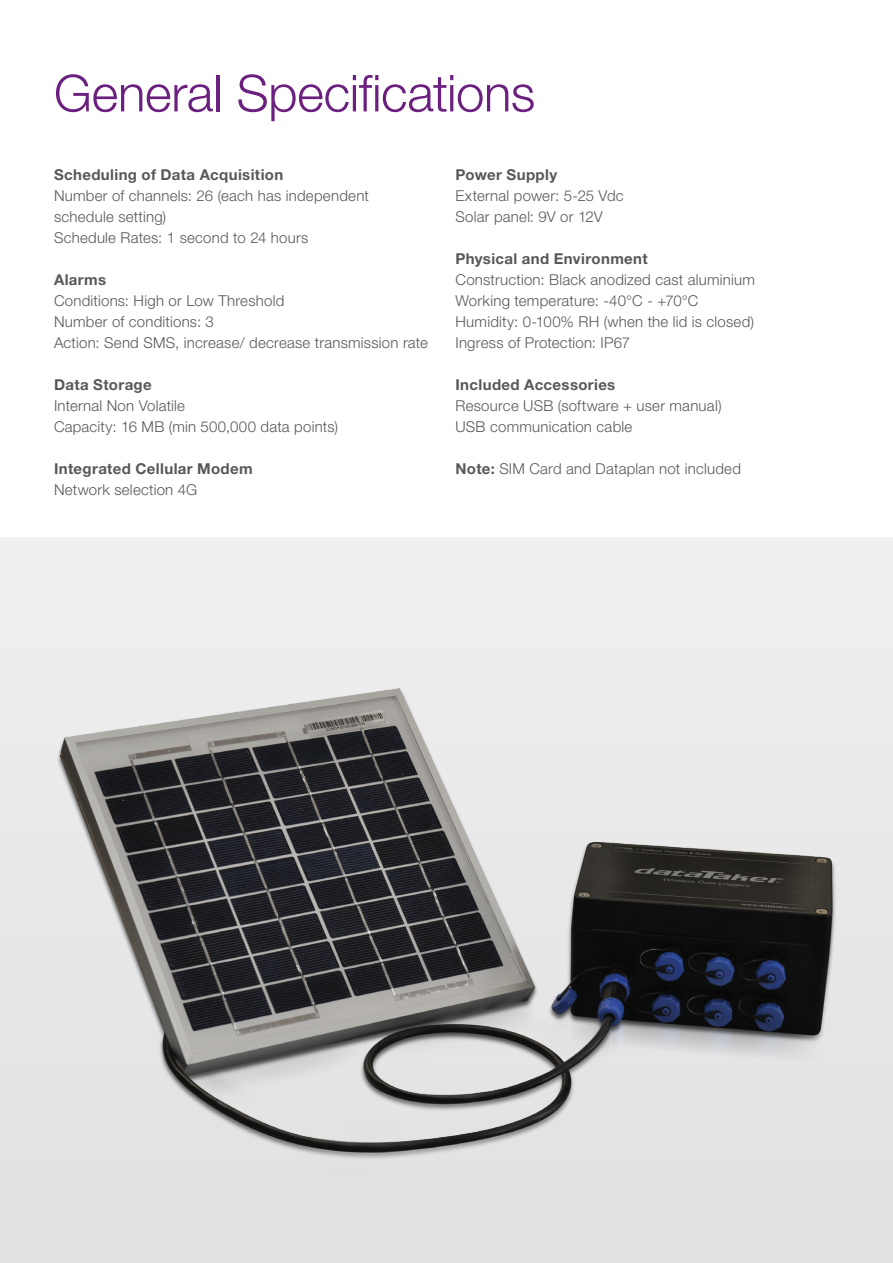
<style>
.page{position:relative;width:893px;height:1263px;background:#fff}
.page>*{position:absolute;margin:0;border:0;box-sizing:border-box;transform-origin:0 0}
.t1{font:300 51px "Helvetica Neue LT Std";letter-spacing:-.01em;color:#6b1f7e}
.t2{font:300 15px/21px "Helvetica Neue LT Std";letter-spacing:.015em;color:#57585a}
.t3{font:700 15px "Helvetica Neue LT Std";letter-spacing:.025em;color:#57585a}
.s1{font-weight:700}
</style>
<div class="page">
<div style="left:0;top:537px;width:893px;height:726px;background:#ececec"></div>
<img style="left:58px;top:688px;width:778px;height:472px">
<h1 class="t1" style="left:54px;top:62px;width:483px">General Specifications</h1>
<p class="t3" style="left:54px;top:165px;width:231px">Scheduling of Data Acquisition</p>
<p class="t2" style="left:54px;top:185px;width:316px">Number of channels: 26 (each has independent schedule setting)<br>Schedule Rates: 1 second to 24 hours</p>
<p class="t3" style="left:54px;top:270px;width:54px">Alarms</p>
<p class="t2" style="left:54px;top:290px;width:375px">Conditions: High or Low Threshold<br>Number of conditions: 3<br>Action: Send SMS, increase/ decrease transmission rate</p>
<p class="t3" style="left:54px;top:375px;width:99px">Data Storage</p>
<p class="t2" style="left:54px;top:395px;width:286px">Internal Non Volatile<br>Capacity: 16 MB (min 500,000 data points)</p>
<p class="t3" style="left:54px;top:459px;width:200px">Integrated Cellular Modem</p>
<p class="t2" style="left:54px;top:479px;width:145px">Network selection 4G</p>
<p class="t3" style="left:455px;top:165px;width:103px">Power Supply</p>
<p class="t2" style="left:455px;top:185px;width:170px">External power: 5-25 Vdc<br>Solar panel: 9V or 12V</p>
<p class="t3" style="left:455px;top:249px;width:194px">Physical and Environment</p>
<p class="t2" style="left:455px;top:269px;width:301px">Construction: Black anodized cast aluminium Working temperature: -40°C - +70°C Humidity: 0-100% RH (when the lid is closed)<br>Ingress of Protection: IP67</p>
<p class="t3" style="left:455px;top:375px;width:161px">Included Accessories</p>
<p class="t2" style="left:455px;top:395px;width:268px">Resource USB (software + user manual)<br>USB communication cable</p>
<p class="t2" style="left:455px;top:458px;width:287px"><span class="s1">Note:</span> SIM Card and Dataplan not included</p>
</div>
